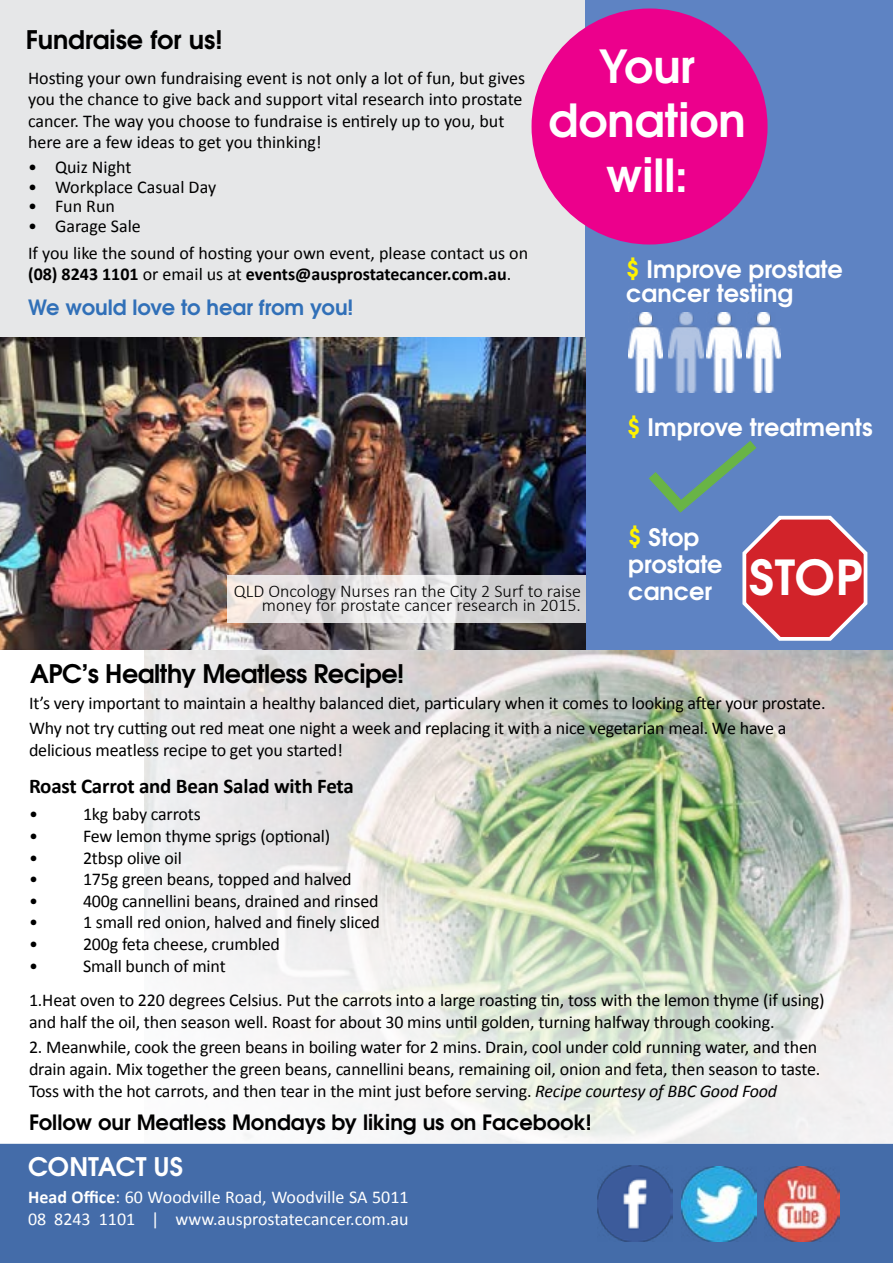
<style>
.page{position:relative;width:893px;height:1263px;background:#fff}
.page>*{position:absolute;margin:0;border:0;box-sizing:border-box;transform-origin:0 0}
.t1{font:700 45.45px/54.4px "Te X Gyre Adventor";color:#fff;text-align:center}
.t2{font:700 25.5px "Te X Gyre Adventor";letter-spacing:-.02em;color:#000}
.t3{font:700 25.5px "Te X Gyre Adventor";color:#000}
.t4{font:700 25.5px "Te X Gyre Adventor";color:#fff}
.t5{font:700 24px/27px "Te X Gyre Adventor";color:#fff}
.t6{font:700 21px "Te X Gyre Adventor";color:#000}
.t7{font:700 21px "Calibri";letter-spacing:-.01em;color:#000}
.t8{font:700 21px "Te X Gyre Adventor";color:#3170b8}
.t9{font:18px/21.6px "Calibri";letter-spacing:-.01em;color:#000}
.t10{font:18px/21.6px "Calibri";color:#fff}
.t11{font:300 18px/14.2px "Calibri";color:#000;text-align:right}
.t12{font:700 18px "Calibri";color:#000}
.s1{font-weight:400}
.s2{color:#fff200}
.s3{font-style:italic}
.s4{font-weight:700}
</style>
<div class="page">
<img style="left:145px;top:649px;width:748px;height:197px">
<div style="left:0;top:0;width:893px;height:649px;background:#e6e7e8"></div>
<div style="left:586px;top:0;width:307px;height:649px;background:#5e83c3"></div>
<img style="left:0;top:337px;width:586px;height:312px">
<svg style="left:228px;top:575px;width:358px;height:47px"></svg>
<div style="left:0;top:1144px;width:893px;height:119px;background:#446ca9"></div>
<img style="left:597px;top:1166px;width:76px;height:75px">
<img style="left:681px;top:1166px;width:75px;height:76px">
<img style="left:765px;top:1166px;width:75px;height:76px">
<div style="left:531px;top:9px;width:236px;height:235px;background:#ec008c;border-radius:50%"></div>
<img style="left:628px;top:312px;width:35px;height:81px">
<img style="left:669px;top:312px;width:34px;height:81px">
<img style="left:707px;top:312px;width:34px;height:81px">
<img style="left:746px;top:312px;width:34px;height:81px">
<svg style="left:648px;top:441px;width:220px;height:200px"></svg>
<svg style="left:0;top:846px;width:893px;height:298px"></svg>
<h2 class="t3" style="left:26px;top:18px;width:198px">Fundraise for us!</h2>
<p class="t9" style="left:28px;top:67px;width:499px">Hosting your own fundraising event is not only a lot of fun, but gives you the chance to give back and support vital research into prostate cancer. The way you choose to fundraise is entirely up to you, but here are a few ideas to get you thinking!</p>
<p class="t9" style="left:28px;top:157px;width:105px">• Quiz Night</p>
<p class="t9" style="left:28px;top:176px;width:190px">• Workplace Casual Day</p>
<p class="t9" style="left:28px;top:196px;width:88px">• Fun Run</p>
<p class="t9" style="left:28px;top:212px;width:502px;line-height:27px">• Garage Sale<br>If you like the sound of hosting your own event, please contact us on</p>
<p class="t12" style="left:28px;top:263px;width:485px">(08) 8243 1101 <span class="s1">or email us at</span> events@ausprostatecancer.com.au<span class="s1">.</span></p>
<p class="t8" style="left:28px;top:289px;width:327px">We would love to hear from you!</p>
<h1 class="t1" style="left:549px;top:34px;width:199px">Your donation will:</h1>
<h3 class="t5" style="left:626px;top:255px;width:218px;line-height:24px"><span class="s2">$</span> Improve prostate cancer testing</h3>
<h3 class="t5" style="left:627px;top:411px;width:247px"><span class="s2">$</span> Improve treatments</h3>
<p class="t11" style="left:234px;top:583px;width:349px">QLD Oncology Nurses ran the City 2 Surf to raise money for prostate cancer research in 2015.</p>
<h2 class="t2" style="left:30px;top:652px;width:376px">APC’s Healthy Meatless Recipe!</h2>
<h3 class="t5" style="left:628px;top:522px;width:177px"><span class="s2">$</span> Stop<br>prostate cancer <sup>Stop</sup></h3>
<p class="t9" style="left:29px;top:690px;width:798px;line-height:25.8px">It’s very important to maintain a healthy balanced diet, particulary when it comes to looking after your prostate.<br>Why not try cutting out red meat one night a week and replacing it with a nice vegetarian meal. We have a</p>
<p class="t9" style="left:29px;top:739px;width:316px">delicious meatless recipe to get you started!</p>
<p class="t7" style="left:29px;top:772px;width:326px">Roast Carrot and Bean Salad with Feta</p>
<p class="t9" style="left:29px;top:804px;width:10px">•</p>
<p class="t9" style="left:83px;top:804px;width:119px">1kg baby carrots</p>
<p class="t9" style="left:29px;top:825px;width:10px">•</p>
<p class="t9" style="left:83px;top:825px;width:249px">Few lemon thyme sprigs (optional)</p>
<p class="t9" style="left:29px;top:847px;width:10px">•</p>
<p class="t9" style="left:83px;top:847px;width:100px">2tbsp olive oil</p>
<p class="t9" style="left:29px;top:868px;width:10px">•</p>
<p class="t9" style="left:83px;top:868px;width:270px">175g green beans, topped and halved</p>
<p class="t9" style="left:29px;top:890px;width:10px">•</p>
<p class="t9" style="left:83px;top:890px;width:297px">400g cannellini beans, drained and rinsed</p>
<p class="t9" style="left:29px;top:912px;width:10px">•</p>
<p class="t9" style="left:83px;top:912px;width:299px">1 small red onion, halved and finely sliced</p>
<p class="t9" style="left:29px;top:933px;width:10px">•</p>
<p class="t9" style="left:83px;top:933px;width:199px">200g feta cheese, crumbled</p>
<p class="t9" style="left:29px;top:955px;width:10px">•</p>
<p class="t9" style="left:29px;top:948px;width:797px;line-height:34.3px;text-indent:54px">Small bunch of mint<br>1.Heat oven to 220 degrees Celsius. Put the carrots into a large roasting tin, toss with the lemon thyme (if using)</p>
<p class="t9" style="left:29px;top:1011px;width:747px">and half the oil, then season well. Roast for about 30 mins until golden, turning halfway through cooking.</p>
<p class="t9" style="left:29px;top:1037px;width:793px">2. Meanwhile, cook the green beans in boiling water for 2 mins. Drain, cool under cold running water, and then drain again. Mix together the green beans, cannellini beans, remaining oil, onion and feta, then season to taste.<br>Toss with the hot carrots, and then tear in the mint just before serving. <span class="s3">Recipe courtesy of BBC Good Food</span></p>
<p class="t6" style="left:29px;top:1104px;width:564px">Follow our Meatless Mondays by liking us on Facebook!</p>
<h2 class="t4" style="left:28px;top:1144px;width:157px">CONTACT US</h2>
<p class="t10" style="left:28px;top:1186px;width:382px"><span class="s4">Head Office</span>: 60 Woodville Road, Woodville SA 5011<br>08 8243 1101 | www.ausprostatecancer.com.au</p>
</div>
